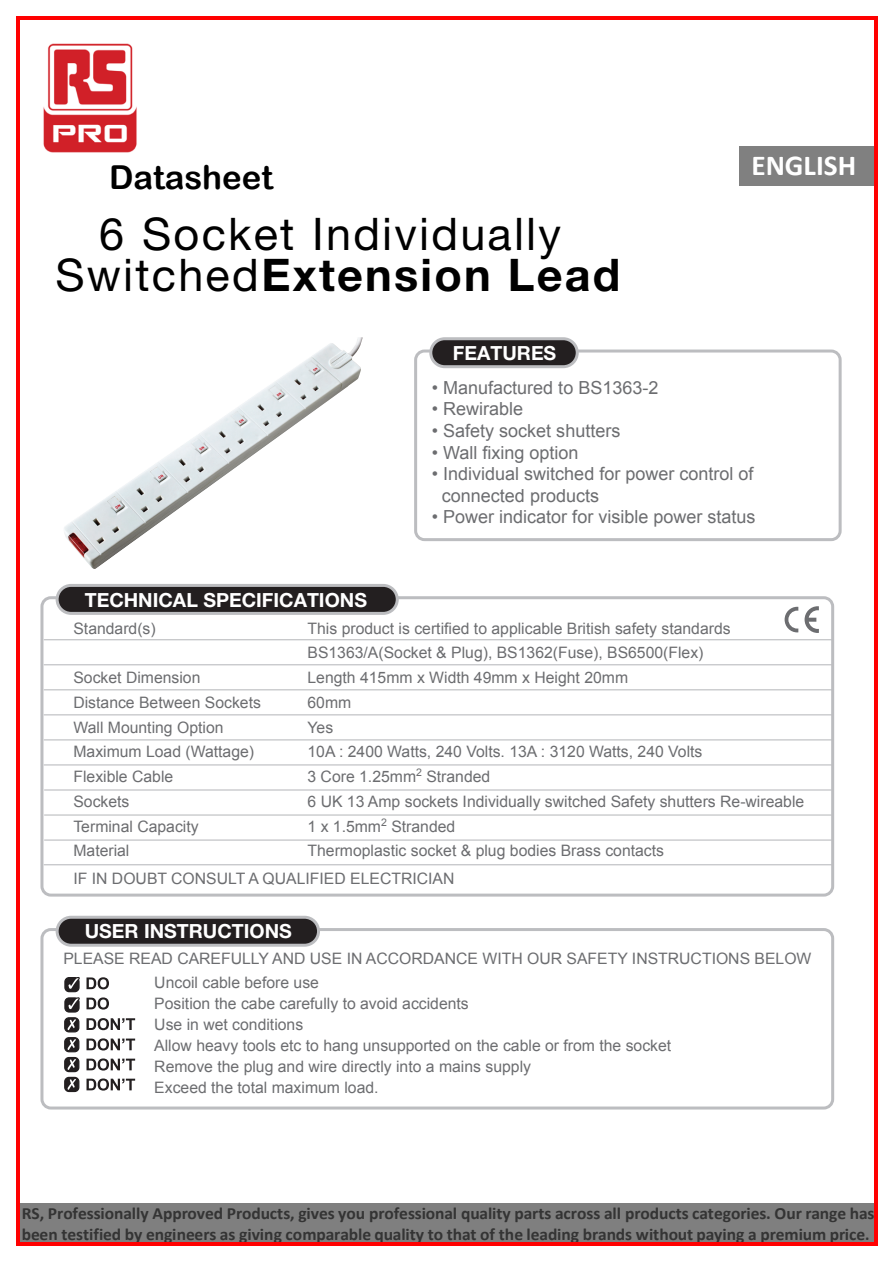
<style>
.page{position:relative;width:894px;height:1263px;background:#fff}
.page>*{position:absolute;margin:0;border:0;box-sizing:border-box;transform-origin:0 0}
.t1{font:45px/40.5px "Helvetica Neue";letter-spacing:.05em;color:#000;text-align:center}
.t2{font:700 33px "Arial Rounded MT";color:#000}
.t3{font:700 28.95px "Calibri";color:#fff}
.t4{font:700 19.5px "Helvetica Neue";color:#fff}
.t5{font:18px/21.6px "Arial";color:#6c6d70}
.t6{font:700 17.1px/20.9px "Calibri";letter-spacing:-.005em;color:#343434}
.t7{font:15.75px/24.8px "Arial";color:#6c6d70}
.s1{font-weight:700}
.s2{font-size:16.05px}
</style>
<div class="page">
<div style="left:414px;top:349px;width:427px;height:192px;border:3px solid #bcbdc0;border-radius:9px"></div>
<div style="left:430px;top:339px;width:147px;height:28px;background:#231f20;border-radius:14px"></div>
<div style="left:429px;top:337px;width:149px;height:31px;border:3px solid #bcbdc0;border-radius:14px"></div>
<img style="left:64px;top:337px;width:298px;height:232px">
<div style="left:40px;top:928px;width:793px;height:181px;border:3px solid #bcbdc0;border-radius:9px"></div>
<div style="left:57px;top:917px;width:261px;height:28px;background:#231f20;border-radius:14px"></div>
<div style="left:56px;top:915px;width:264px;height:31px;border:3px solid #bcbdc0;border-radius:14px"></div>
<div style="left:64px;top:977px;width:16px;height:15px;border:1px solid #231f20;border-radius:4px"></div>
<div style="left:64px;top:997px;width:16px;height:15px;border:1px solid #231f20;border-radius:4px"></div>
<svg style="left:86px;top:1058px;width:49px;height:12px"></svg>
<div style="left:65px;top:1057px;width:14px;height:14px;background:#231f20;border-radius:4px"></div>
<div style="left:64px;top:1057px;width:15px;height:15px;border:1px solid #231f20;border-radius:4px"></div>
<svg style="left:68px;top:1059px;width:8px;height:11px"></svg>
<svg style="left:86px;top:1038px;width:49px;height:12px"></svg>
<div style="left:65px;top:1037px;width:14px;height:14px;background:#231f20;border-radius:4px"></div>
<div style="left:64px;top:1037px;width:15px;height:15px;border:1px solid #231f20;border-radius:4px"></div>
<svg style="left:68px;top:1039px;width:8px;height:11px"></svg>
<div style="left:64px;top:1017px;width:15px;height:15px;border:1px solid #231f20;border-radius:4px"></div>
<svg style="left:66px;top:977px;width:69px;height:53px"></svg>
<svg style="left:86px;top:1078px;width:49px;height:12px"></svg>
<div style="left:65px;top:1077px;width:14px;height:14px;background:#231f20;border-radius:4px"></div>
<div style="left:64px;top:1076px;width:15px;height:16px;border:1px solid #231f20;border-radius:4px"></div>
<svg style="left:68px;top:1079px;width:8px;height:10px"></svg>
<div style="left:40px;top:596px;width:793px;height:300px;border:3px solid #bcbdc0;border-radius:9px"></div>
<div style="left:57px;top:585px;width:340px;height:28px;background:#231f20;border-radius:14px"></div>
<div style="left:56px;top:584px;width:342px;height:31px;border:3px solid #bcbdc0;border-radius:14px"></div>
<hr style="left:44px;top:639px;width:787px;height:1px;background:#bcbdc0">
<hr style="left:44px;top:664px;width:787px;height:1px;background:#bcbdc0">
<hr style="left:44px;top:689px;width:787px;height:1px;background:#bcbdc0">
<hr style="left:44px;top:714px;width:787px;height:1px;background:#bcbdc0">
<hr style="left:44px;top:739px;width:787px;height:1px;background:#bcbdc0">
<hr style="left:44px;top:764px;width:787px;height:1px;background:#bcbdc0">
<svg style="left:784px;top:607px;width:14px;height:25px"></svg>
<svg style="left:804px;top:606px;width:14px;height:27px"></svg>
<hr style="left:44px;top:789px;width:787px;height:1px;background:#bcbdc0">
<hr style="left:44px;top:814px;width:787px;height:1px;background:#bcbdc0">
<hr style="left:44px;top:839px;width:787px;height:1px;background:#bcbdc0">
<hr style="left:44px;top:864px;width:787px;height:1px;background:#bcbdc0">
<img style="left:43px;top:43px;width:94px;height:110px">
<div style="left:20px;top:1203px;width:857px;height:20px;background:#7f7f7f"></div>
<div style="left:20px;top:1223px;width:857px;height:20px;background:#7f7f7f"></div>
<div style="left:739px;top:146px;width:8px;height:39px;background:#808080"></div>
<div style="left:866px;top:146px;width:9px;height:39px;background:#808080"></div>
<div style="left:748px;top:146px;width:118px;height:39px;background:#808080"></div>
<svg style="left:17px;top:16px;width:3px;height:4px"></svg>
<hr style="left:20px;top:16px;width:853px;height:4px;background:#f00">
<svg style="left:873px;top:16px;width:4px;height:4px"></svg>
<hr style="left:17px;top:20px;width:3px;height:1222px;background:#f00">
<svg style="left:873px;top:20px;width:4px;height:1222px;fill:#f00"></svg>
<hr style="left:20px;top:1242px;width:853px;height:3px;background:#f00">
<svg style="left:873px;top:1242px;width:4px;height:3px"></svg>
<h2 class="t2" style="left:109px;top:161px;width:165px">Datasheet</h2>
<h1 class="t1" style="left:56px;top:213px;width:566px">6 Socket Individually<br>Switched<span class="s1">Extension Lead</span></h1>
<h3 class="t3" style="left:751px;top:153px;width:106px">ENGLISH</h3>
<p class="t4" style="left:453px;top:341px;width:105px">FEATURES</p>
<p class="t5" style="left:431px;top:377px;width:228px">• Manufactured to BS1363-2</p>
<p class="t5" style="left:431px;top:398px;width:93px">• Rewirable</p>
<p class="t5" style="left:431px;top:420px;width:190px">• Safety socket shutters</p>
<p class="t5" style="left:431px;top:441px;width:148px">• Wall fixing option</p>
<p class="t5" style="left:441px;top:463px;width:313px;text-indent:-10px">• Individual switched for power control of connected products</p>
<p class="t5" style="left:431px;top:506px;width:325px">• Power indicator for visible power status</p>
<p class="t4" style="left:85px;top:587px;width:284px">TECHNICAL SPECIFICATIONS</p>
<p class="t7" style="left:73px;top:616px;width:84px">Standard(s)</p>
<p class="t7" style="left:73px;top:665px;width:189px">Socket Dimension<br>Distance Between Sockets<br>Wall Mounting Option<br>Maximum Load (Wattage)<br>Flexible Cable<br>Sockets<br>Terminal Capacity<br>Material</p>
<p class="t7" style="left:73px;top:866px;width:382px">IF IN DOUBT CONSULT A QUALIFIED ELECTRICIAN</p>
<p class="t7" style="left:307px;top:616px;width:498px">This product is certified to applicable British safety standards BS1363/A(Socket &amp; Plug), BS1362(Fuse), BS6500(Flex)<br>Length 415mm x Width 49mm x Height 20mm<br>60mm<br>Yes<br>10A : 2400 Watts, 240 Volts. 13A : 3120 Watts, 240 Volts<br>3 Core 1.25mm<sup>2</sup> Stranded<br>6 UK 13 Amp sockets Individually switched Safety shutters Re-wireable 1 x 1.5mm<sup>2</sup> Stranded<br>Thermoplastic socket &amp; plug bodies Brass contacts</p>
<p class="t4" style="left:85px;top:919px;width:208px">USER INSTRUCTIONS</p>
<p class="t7" style="left:154px;top:947px;width:658px;line-height:23.4px;text-indent:-91px">PLEASE READ CAREFULLY AND USE IN ACCORDANCE WITH OUR SAFETY INSTRUCTIONS BELOW<br>Uncoil cable before use</p>
<p class="t7" style="left:154px;top:993px;width:518px;line-height:21px">Position the cabe carefully to avoid accidents<br>Use in wet conditions<br>Allow heavy tools etc to hang unsupported on the cable or from the socket Remove the plug and wire directly into a mains supply<br>Exceed the total maximum load.</p>
<p class="t6" style="left:22px;top:1204px;width:854px">RS, Professionally Approved Products, gives you professional quality parts across all products categories. Our range has been testified by engineers as giving comparable quality to that of the leading brands without paying a premium price<span class="s2">.</span></p>
</div>
